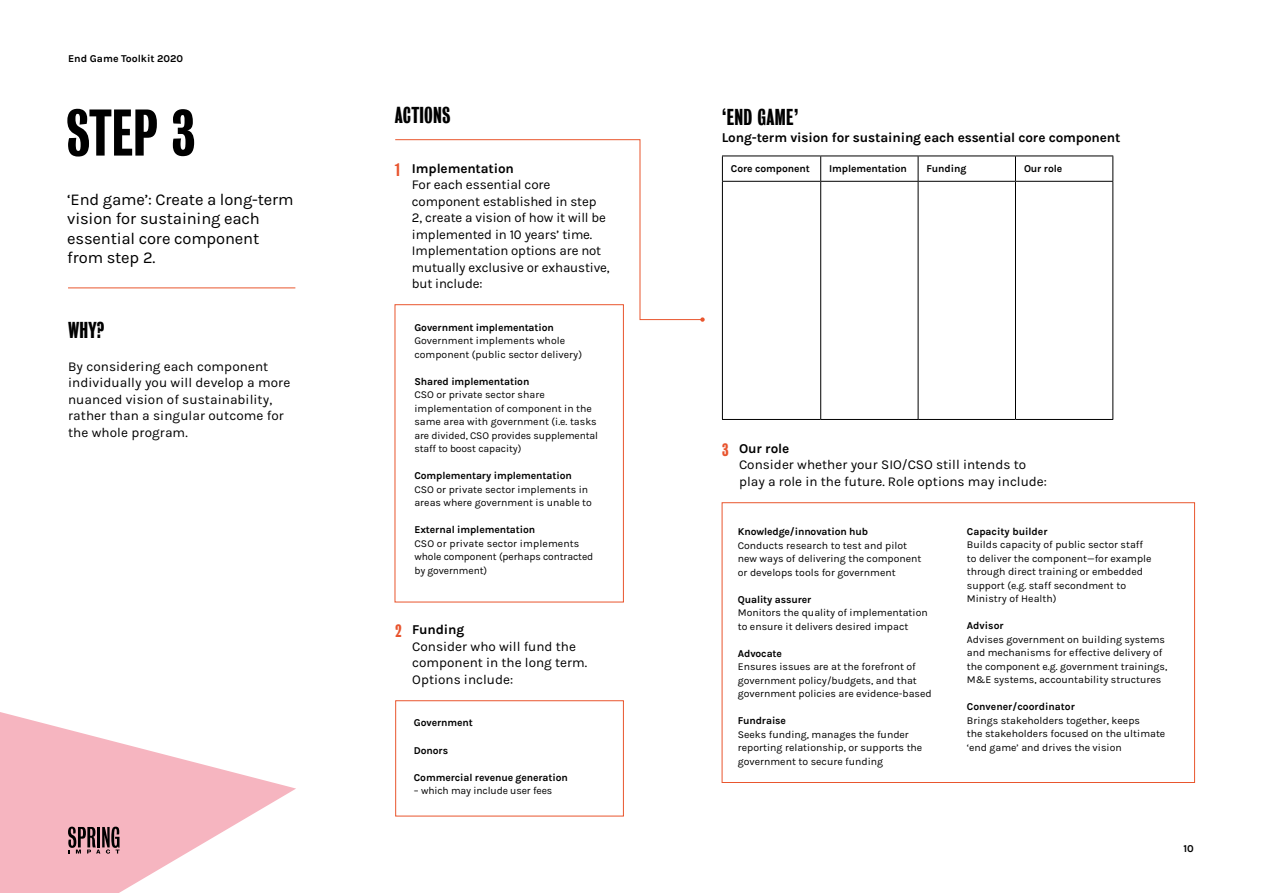
<style>
.page{position:relative;width:1263px;height:893px;background:#fff}
.page>*{position:absolute;margin:0;border:0;box-sizing:border-box;transform-origin:0 0}
.t1{font:60px "Bureau Grotesque One Five";color:#000}
.t2{font:21px "Bureau Grotesque One Five";letter-spacing:.01em;color:#000}
.t3{font:16.5px/19.5px "Karla";letter-spacing:-.01em;color:#000}
.t4{font:13.5px/16.5px "Karla";color:#000}
.t5{font:700 13.5px "Karla";letter-spacing:-.01em;color:#000}
.t6{font:10.5px/13.5px "Karla";color:#000}
.t7{font:700 10.5px "Karla";letter-spacing:-.01em;color:#000}
.s1{font-family:"Bureau Grotesque One Five";font-size:16.5px;color:#e8542e}
.s2{font-weight:700}
</style>
<div class="page">
<svg style="left:0;top:712px;width:296px;height:181px;fill:#f6b5c0"></svg>
<hr style="left:68px;top:288px;width:227px;height:1px;background:#e9562e">
<div style="left:395px;top:304px;width:229px;height:298px;border:1px solid #e9562e"></div>
<div style="left:395px;top:700px;width:229px;height:116px;border:1px solid #e9562e"></div>
<div style="left:722px;top:502px;width:473px;height:281px;border:1px solid #e9562e"></div>
<hr style="left:722px;top:156px;width:99px;height:1px;background:#000">
<svg style="left:722px;top:156px;width:1px;height:25px"></svg>
<hr style="left:821px;top:156px;width:97px;height:1px;background:#000">
<svg style="left:820px;top:156px;width:1px;height:25px"></svg>
<hr style="left:918px;top:156px;width:97px;height:1px;background:#000">
<svg style="left:918px;top:156px;width:1px;height:25px"></svg>
<hr style="left:1015px;top:156px;width:98px;height:1px;background:#000">
<svg style="left:1015px;top:156px;width:1px;height:25px"></svg>
<svg style="left:1112px;top:156px;width:1px;height:25px"></svg>
<hr style="left:820px;top:182px;width:1px;height:237px;background:#000">
<hr style="left:918px;top:182px;width:1px;height:237px;background:#000">
<hr style="left:1015px;top:182px;width:1px;height:237px;background:#000">
<hr style="left:722px;top:181px;width:99px;height:1px;background:#000">
<hr style="left:722px;top:182px;width:1px;height:237px;background:#000">
<hr style="left:821px;top:181px;width:97px;height:1px;background:#000">
<hr style="left:918px;top:181px;width:97px;height:1px;background:#000">
<hr style="left:1015px;top:181px;width:98px;height:1px;background:#000">
<hr style="left:1112px;top:182px;width:1px;height:237px;background:#000">
<hr style="left:722px;top:419px;width:99px;height:1px;background:#000">
<hr style="left:821px;top:419px;width:97px;height:1px;background:#000">
<hr style="left:918px;top:419px;width:97px;height:1px;background:#000">
<hr style="left:1015px;top:419px;width:98px;height:1px;background:#000">
<svg style="left:394px;top:139px;width:306px;height:181px"></svg>
<svg style="left:700px;top:317px;width:5px;height:5px"></svg>
<svg style="left:68px;top:827px;width:52px;height:27px"></svg>
<p class="t7" style="left:68px;top:52px;width:117px">End Game Toolkit 2020</p>
<h1 class="t1" style="left:66px;top:99px;width:130px">STEP 3</h1>
<h3 class="t3" style="left:67px;top:190px;width:228px">‘End game’: Create a long-term vision for sustaining each essential core component from step 2.</h3>
<h2 class="t2" style="left:68px;top:318px;width:38px">WHY?</h2>
<p class="t4" style="left:68px;top:358px;width:224px">By considering each component individually you will develop a more nuanced vision of sustainability, rather than a singular outcome for the whole program.</p>
<h2 class="t2" style="left:395px;top:103px;width:57px">ACTIONS</h2>
<p class="t4" style="left:412px;top:160px;width:199px;text-indent:-17px"><span class="s1">1</span> <span class="s2">Implementation<br></span>For each essential core component established in step<br>2, create a vision of how it will be implemented in 10 years’ time.<br>Implementation options are not mutually exclusive or exhaustive, but include:</p>
<p class="t7" style="left:414px;top:321px;width:141px">Government implementation</p>
<p class="t6" style="left:414px;top:334px;width:169px">Government implements whole component (public sector delivery)</p>
<p class="t7" style="left:414px;top:375px;width:116px">Shared implementation</p>
<p class="t6" style="left:414px;top:388px;width:185px">CSO or private sector share implementation of component in the same area with government (i.e. tasks are divided, CSO provides supplemental staff to boost capacity)</p>
<p class="t7" style="left:414px;top:470px;width:159px">Complementary implementation</p>
<p class="t6" style="left:414px;top:483px;width:179px">CSO or private sector implements in areas where government is unable to</p>
<p class="t7" style="left:414px;top:524px;width:122px">External implementation</p>
<p class="t6" style="left:414px;top:537px;width:180px">CSO or private sector implements whole component (perhaps contracted by government)</p>
<p class="t4" style="left:412px;top:622px;width:176px;text-indent:-17px"><span class="s1">2</span> <span class="s2">Funding<br></span>Consider who will fund the component in the long term.<br>Options include:</p>
<p class="t7" style="left:414px;top:717px;width:61px">Government</p>
<p class="t7" style="left:414px;top:744px;width:36px">Donors</p>
<p class="t7" style="left:414px;top:771px;width:156px">Commercial revenue generation</p>
<p class="t6" style="left:414px;top:784px;width:140px">– which may include user fees</p>
<h2 class="t2" style="left:722px;top:105px;width:78px">‘END GAME’</h2>
<p class="t5" style="left:722px;top:129px;width:400px">Long-term vision for sustaining each essential core component</p>
<p class="t7" style="left:731px;top:162px;width:80px">Core component</p>
<p class="t7" style="left:829px;top:162px;width:79px">Implementation</p>
<p class="t7" style="left:927px;top:162px;width:41px">Funding</p>
<p class="t7" style="left:1024px;top:162px;width:40px">Our role</p>
<p class="t4" style="left:739px;top:440px;width:309px;text-indent:-17px"><span class="s1">3</span> <span class="s2">Our role<br></span>Consider whether your SIO/CSO still intends to play a role in the future. Role options may include:</p>
<p class="t7" style="left:738px;top:526px;width:132px">Knowledge/innovation hub</p>
<p class="t6" style="left:738px;top:539px;width:185px">Conducts research to test and pilot new ways of delivering the component or develops tools for government</p>
<p class="t7" style="left:738px;top:593px;width:75px">Quality assurer</p>
<p class="t6" style="left:738px;top:606px;width:191px">Monitors the quality of implementation to ensure it delivers desired impact</p>
<p class="t7" style="left:738px;top:647px;width:46px">Advocate</p>
<p class="t6" style="left:738px;top:660px;width:195px">Ensures issues are at the forefront of government policy/budgets, and that government policies are evidence-based</p>
<p class="t7" style="left:738px;top:715px;width:50px">Fundraise</p>
<p class="t6" style="left:738px;top:728px;width:186px">Seeks funding, manages the funder reporting relationship, or supports the government to secure funding</p>
<p class="t7" style="left:967px;top:525px;width:82px">Capacity builder</p>
<p class="t6" style="left:967px;top:538px;width:186px">Builds capacity of public sector staff to deliver the component—for example through direct training or embedded support (e.g. staff secondment to Ministry of Health)</p>
<p class="t7" style="left:967px;top:620px;width:39px">Advisor</p>
<p class="t6" style="left:967px;top:633px;width:202px">Advises government on building systems and mechanisms for effective delivery of the component e.g. government trainings, M&amp;E systems, accountability structures</p>
<p class="t7" style="left:967px;top:701px;width:110px">Convener/coordinator</p>
<p class="t6" style="left:967px;top:714px;width:200px">Brings stakeholders together, keeps<br>the stakeholders focused on the ultimate ‘end game’ and drives the vision</p>
<p class="t7" style="left:1183px;top:843px;width:12px">10</p>
</div>
